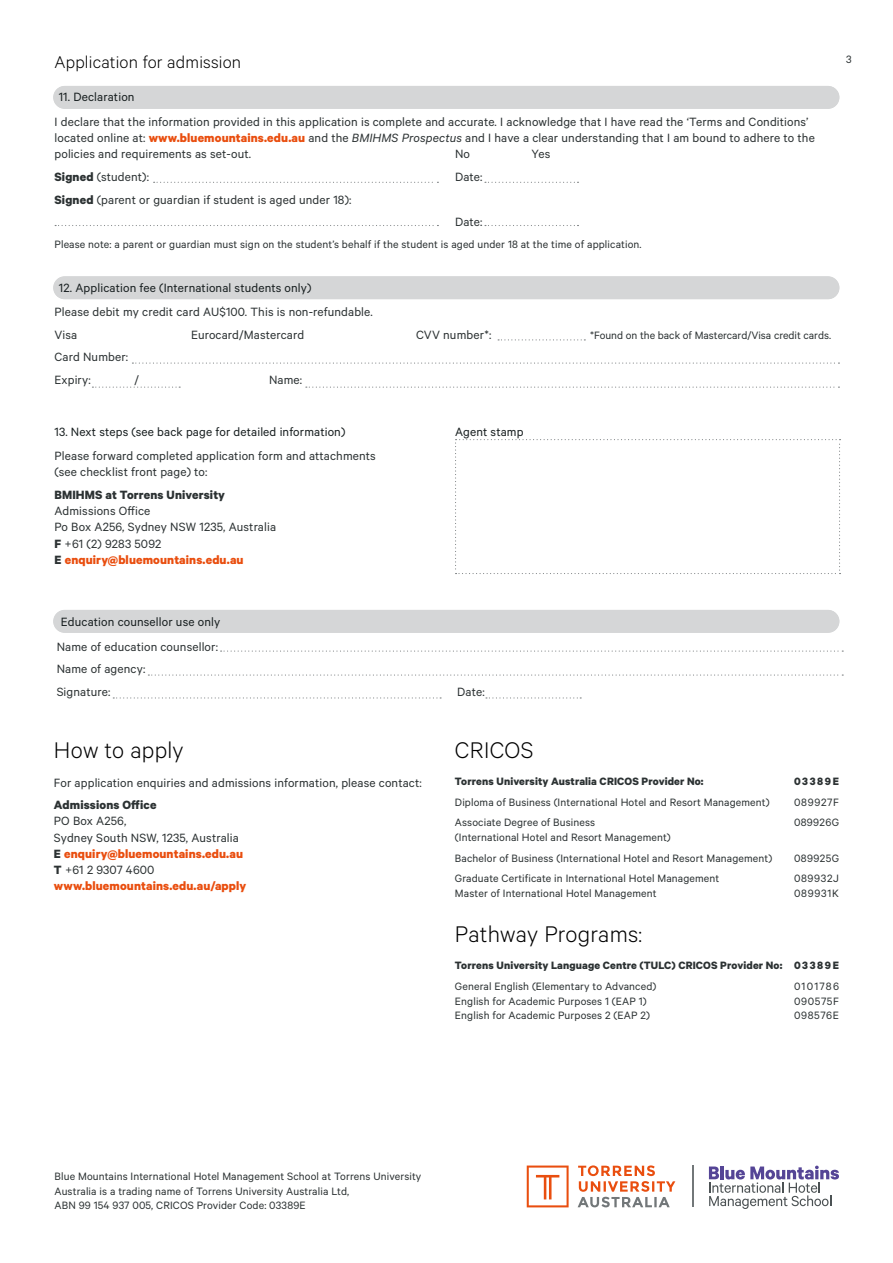
<style>
.page{position:relative;width:893px;height:1263px;background:#fff}
.page>*{position:absolute;margin:0;border:0;box-sizing:border-box;transform-origin:0 0}
.t1{font:300 25.5px "Calibre";letter-spacing:.01em;color:#000}
.t2{font:300 19.2px "Calibre";letter-spacing:.01em;color:#000}
.t3{font:13.5px/16.2px "Calibre";letter-spacing:.01em;color:#2c3233}
.t4{font:13.5px "Calibre";letter-spacing:.01em;color:#181f20}
.t5{font:700 13.5px/16.2px "Calibre";letter-spacing:.01em;color:#e94e0f}
.t6{font:700 13.5px "Calibre";letter-spacing:.01em;color:#2c3233}
.t7{font:12px/14.4px "Calibre";letter-spacing:.01em;color:#2c3233}
.t8{font:700 12px "Calibre";letter-spacing:.01em;color:#2c3233}
.t9{font:12px "Calibre";letter-spacing:.06em;color:#2c3233}
.t10{font:12px "Calibre";letter-spacing:.03em;color:#2c3233}
.t11{font:12px "Calibre";letter-spacing:.05em;color:#2c3233}
.t12{font:12px "Calibre";letter-spacing:.055em;color:#2c3233}
.t13{font:12px "Calibre";letter-spacing:.1em;color:#2c3233}
.s1{font-weight:700;color:#e94e0f}
.s2{font-style:italic}
.s3{font-weight:700}
.s4{font-weight:400;color:#2c3233}
.s5{color:#2c3233}
</style>
<div class="page">
<div style="left:53px;top:610px;width:786px;height:23px;background:#d5d6d7;border-radius:11px"></div>
<div style="left:53px;top:276px;width:786px;height:23px;background:#d5d6d7;border-radius:11px"></div>
<div style="left:53px;top:86px;width:786px;height:23px;background:#d5d6d7;border-radius:11px"></div>
<svg style="left:132px;top:362px;width:707px;height:2px"></svg>
<svg style="left:498px;top:339px;width:87px;height:1px"></svg>
<svg style="left:154px;top:182px;width:284px;height:1px"></svg>
<svg style="left:55px;top:225px;width:383px;height:1px"></svg>
<svg style="left:485px;top:182px;width:93px;height:1px"></svg>
<svg style="left:485px;top:225px;width:93px;height:1px"></svg>
<svg style="left:92px;top:387px;width:88px;height:1px"></svg>
<svg style="left:306px;top:387px;width:533px;height:1px"></svg>
<svg style="left:455px;top:439px;width:385px;height:135px"></svg>
<svg style="left:113px;top:697px;width:328px;height:1px"></svg>
<svg style="left:486px;top:697px;width:95px;height:1px"></svg>
<svg style="left:221px;top:650px;width:622px;height:2px"></svg>
<svg style="left:148px;top:674px;width:695px;height:2px"></svg>
<svg style="left:527px;top:1165px;width:148px;height:42px"></svg>
<svg style="left:709px;top:1165px;width:130px;height:44px"></svg>
<hr style="left:692px;top:1165px;width:1px;height:42px;background:#727779">
<h2 class="t2" style="left:54px;top:51px;width:188px">Application for admission</h2>
<p class="t4" style="left:59px;top:89px;width:77px">11. Declaration</p>
<p class="t3" style="left:54px;top:113px;width:762px">I declare that the information provided in this application is complete and accurate. I acknowledge that I have read the ‘Terms and Conditions’ located online at: <span class="s1">www.bluemountains.edu.au</span> and the <span class="s2">BMIHMS Prospectus</span> and I have a clear understanding that I am bound to adhere to the policies and requirements as set-out.</p>
<p class="t3" style="left:455px;top:146px;width:16px">No</p>
<p class="t3" style="left:532px;top:146px;width:20px">Yes</p>
<p class="t3" style="left:55px;top:168px;width:96px"><span class="s3">Signed</span> (student):</p>
<p class="t3" style="left:455px;top:168px;width:29px">Date:</p>
<p class="t3" style="left:55px;top:191px;width:298px"><span class="s3">Signed</span> (parent or guardian if student is aged under 18):</p>
<p class="t3" style="left:455px;top:213px;width:29px">Date:</p>
<p class="t7" style="left:54px;top:236px;width:589px">Please note: a parent or guardian must sign on the student’s behalf if the student is aged under 18 at the time of application.</p>
<p class="t4" style="left:59px;top:279px;width:254px">12. Application fee (International students only)</p>
<p class="t3" style="left:54px;top:300px;width:320px;line-height:22.5px">Please debit my credit card AU$100. This is non-refundable.<br>Visa</p>
<p class="t3" style="left:191px;top:326px;width:115px">Eurocard/Mastercard</p>
<p class="t3" style="left:416px;top:326px;width:77px">CVV number*:</p>
<p class="t7" style="left:590px;top:327px;width:242px">*Found on the back of Mastercard/Visa credit cards.</p>
<p class="t3" style="left:54px;top:345px;width:75px;line-height:22.5px">Card Number:<br>Expiry:</p>
<p class="t3" style="left:134px;top:371px;width:6px">/</p>
<p class="t3" style="left:269px;top:371px;width:35px">Name:</p>
<p class="t7" style="left:846px;top:52px;width:7px">3</p>
<p class="t4" style="left:54px;top:423px;width:292px">13. Next steps (see back page for detailed information)</p>
<p class="t4" style="left:455px;top:423px;width:70px">Agent stamp</p>
<p class="t3" style="left:54px;top:447px;width:323px">Please forward completed application form and attachments (see checklist front page) to:</p>
<p class="t6" style="left:54px;top:486px;width:172px">BMIHMS at Torrens University</p>
<p class="t3" style="left:54px;top:502px;width:223px">Admissions Office<br>Po Box A256, Sydney NSW 1235, Australia<br><span class="s3">F</span> +61 (2) 9283 5092<br><span class="s3">E</span> <span class="s1">enquiry@bluemountains.edu.au</span></p>
<p class="t4" style="left:61px;top:614px;width:161px">Education counsellor use only</p>
<p class="t3" style="left:57px;top:635px;width:163px;line-height:22.5px">Name of education counsellor:<br>Name of agency:<br>Signature:</p>
<p class="t3" style="left:457px;top:683px;width:29px">Date:</p>
<h1 class="t1" style="left:54px;top:735px;width:131px">How to apply</h1>
<p class="t3" style="left:54px;top:774px;width:369px">For application enquiries and admissions information, please contact:</p>
<p class="t6" style="left:54px;top:797px;width:104px">Admissions Office</p>
<p class="t5" style="left:54px;top:813px;width:194px"><span class="s4">PO Box A256,<br>Sydney South NSW, 1235, Australia<br></span><span class="s5">E</span> enquiry@bluemountains.edu.au<br><span class="s5">T</span> <span class="s4">+61 2 9307 4600 </span>www.bluemountains.edu.au/apply</p>
<h1 class="t1" style="left:455px;top:735px;width:80px">CRICOS</h1>
<p class="t8" style="left:455px;top:774px;width:250px">Torrens University Australia CRICOS Provider No:</p>
<p class="t8" style="left:794px;top:774px;width:47px">03389E</p>
<p class="t7" style="left:455px;top:794px;width:316px">Diploma of Business (International Hotel and Resort Management)</p>
<p class="t9" style="left:794px;top:795px;width:47px">089927F</p>
<p class="t7" style="left:455px;top:815px;width:142px">Associate Degree of Business</p>
<p class="t10" style="left:794px;top:816px;width:47px">089926G</p>
<p class="t7" style="left:455px;top:826px;width:319px;line-height:20.9px">(International Hotel and Resort Management)<br>Bachelor of Business (International Hotel and Resort Management)</p>
<p class="t10" style="left:794px;top:851px;width:47px">089925G</p>
<p class="t7" style="left:455px;top:871px;width:266px">Graduate Certificate in International Hotel Management</p>
<p class="t12" style="left:794px;top:872px;width:47px">089932J</p>
<p class="t7" style="left:455px;top:885px;width:203px">Master of International Hotel Management</p>
<p class="t9" style="left:794px;top:886px;width:47px">089931K</p>
<h1 class="t1" style="left:455px;top:919px;width:189px">Pathway Programs:</h1>
<p class="t8" style="left:455px;top:958px;width:386px">Torrens University Language Centre (TULC) CRICOS Provider No: 0 3 3 8 9 E</p>
<p class="t7" style="left:455px;top:979px;width:203px">General English (Elementary to Advanced)</p>
<p class="t13" style="left:794px;top:979px;width:47px">0101786</p>
<p class="t7" style="left:455px;top:993px;width:193px">English for Academic Purposes 1 (EAP 1)</p>
<p class="t11" style="left:794px;top:994px;width:47px">090575F</p>
<p class="t7" style="left:455px;top:1008px;width:196px">English for Academic Purposes 2 (EAP 2)</p>
<p class="t11" style="left:794px;top:1008px;width:47px">098576E</p>
<p class="t7" style="left:54px;top:1169px;width:368px">Blue Mountains International Hotel Management School at Torrens University<br>Australia is a trading name of Torrens University Australia Ltd,<br>ABN 99 154 937 005, CRICOS Provider Code: 03389E</p>
</div>
